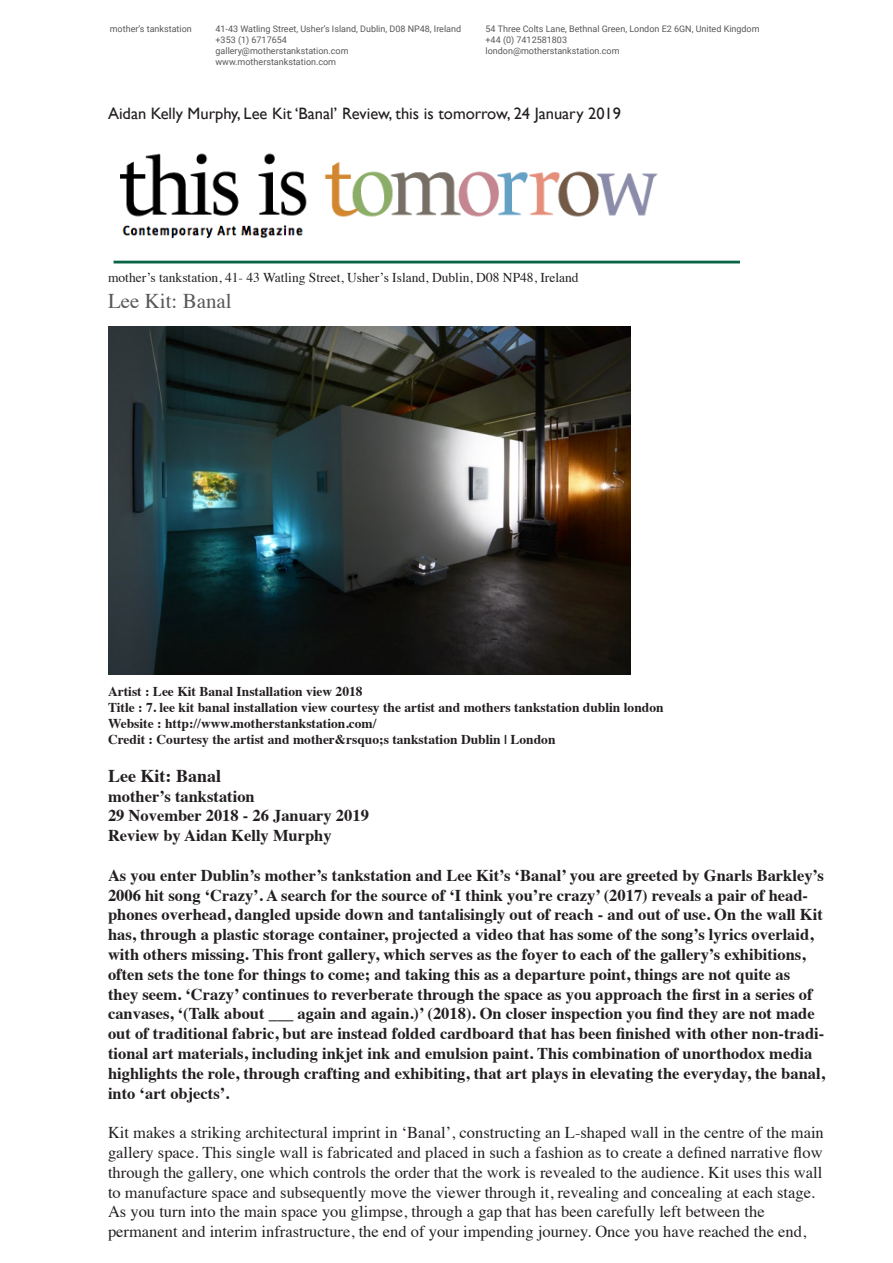
<style>
.page{position:relative;width:893px;height:1263px;background:#fff}
.page>*{position:absolute;margin:0;border:0;box-sizing:border-box;transform-origin:0 0}
.t1{font:21px "Times";color:#57585a}
.t2{font:700 18px "Times";color:#231f20}
.t3{font:700 16.5px/19.8px "Times";color:#231f20}
.t4{font:16.5px/19.8px "Times";color:#231f20}
.t5{font:16.5px "Gill Sans";color:#231f20}
.t6{font:700 13.5px/16.2px "Times";color:#231f20}
.t7{font:13.5px "Times";color:#231f20}
.t8{font:9px "Roboto";color:#57585a}
</style>
<div class="page">
<img style="left:113px;top:153px;width:626px;height:111px">
<img style="left:108px;top:327px;width:522px;height:348px">
<p class="t8" style="left:110px;top:23px;width:84px">mother’s tankstation</p>
<p class="t8" style="left:216px;top:23px;width:247px">41-43 Watling Street, Usher’s Island, Dublin, D08 NP48, Ireland</p>
<p class="t8" style="left:486px;top:23px;width:276px">54 Three Colts Lane, Bethnal Green, London E2 6GN, United Kingdom</p>
<p class="t8" style="left:216px;top:34px;width:73px">+353 (1) 6717654</p>
<p class="t8" style="left:486px;top:34px;width:83px">+44 (0) 7412581803</p>
<p class="t8" style="left:216px;top:44px;width:135px">gallery@motherstankstation.com</p>
<p class="t8" style="left:486px;top:44px;width:136px">london@motherstankstation.com</p>
<p class="t8" style="left:216px;top:55px;width:122px">www.motherstankstation.com</p>
<p class="t5" style="left:108px;top:104px;width:515px">Aidan Kelly Murphy, Lee Kit ‘Banal’ Review, this is tomorrow, 24 January 2019</p>
<p class="t7" style="left:108px;top:265px;width:472px">mother’s tankstation, 41- 43 Watling Street, Usher’s Island, Dublin, D08 NP48, Ireland</p>
<p class="t1" style="left:108px;top:281px;width:125px">Lee Kit: Banal</p>
<p class="t6" style="left:108px;top:682px;width:256px">Artist : Lee Kit Banal Installation view 2018</p>
<p class="t6" style="left:108px;top:698px;width:557px">Title : 7. lee kit banal installation view courtesy the artist and mothers tankstation dublin london</p>
<p class="t6" style="left:108px;top:714px;width:449px">Website : http://www.motherstankstation.com/<br>Credit : Courtesy the artist and mother&amp;rsquo;s tankstation Dublin | London</p>
<p class="t2" style="left:108px;top:758px;width:115px">Lee Kit: Banal</p>
<p class="t3" style="left:108px;top:784px;width:148px">mother’s tankstation</p>
<p class="t3" style="left:108px;top:804px;width:262px">29 November 2018 - 26 January 2019</p>
<p class="t3" style="left:108px;top:824px;width:225px">Review by Aidan Kelly Murphy</p>
<p class="t3" style="left:108px;top:863px;width:718px">As you enter Dublin’s mother’s tankstation and Lee Kit’s ‘Banal’ you are greeted by Gnarls Barkley’s 2006 hit song ‘Crazy’. A search for the source of ‘I think you’re crazy’ (2017) reveals a pair of head&shy;phones overhead, dangled upside down and tantalisingly out of reach - and out of use. On the wall Kit has, through a plastic storage container, projected a video that has some of the song’s lyrics overlaid, with others missing. This front gallery, which serves as the foyer to each of the gallery’s exhibitions, often sets the tone for things to come; and taking this as a departure point, things are not quite as<br>they seem. ‘Crazy’ continues to reverberate through the space as you approach the first in a series of canvases, ‘(Talk about ___ again and again.)’ (2018). On closer inspection you find they are not made out of traditional fabric, but are instead folded cardboard that has been finished with other non-tradi&shy;tional art materials, including inkjet ink and emulsion paint. This combination of unorthodox media highlights the role, through crafting and exhibiting, that art plays in elevating the everyday, the banal, into ‘art objects’.</p>
<p class="t4" style="left:108px;top:1121px;width:717px">Kit makes a striking architectural imprint in ‘Banal’, constructing an L-shaped wall in the centre of the main gallery space. This single wall is fabricated and placed in such a fashion as to create a defined narrative flow through the gallery, one which controls the order that the work is revealed to the audience. Kit uses this wall to manufacture space and subsequently move the viewer through it, revealing and concealing at each stage.<br>As you turn into the main space you glimpse, through a gap that has been carefully left between the permanent and interim infrastructure, the end of your impending journey. Once you have reached the end,</p>
</div>
